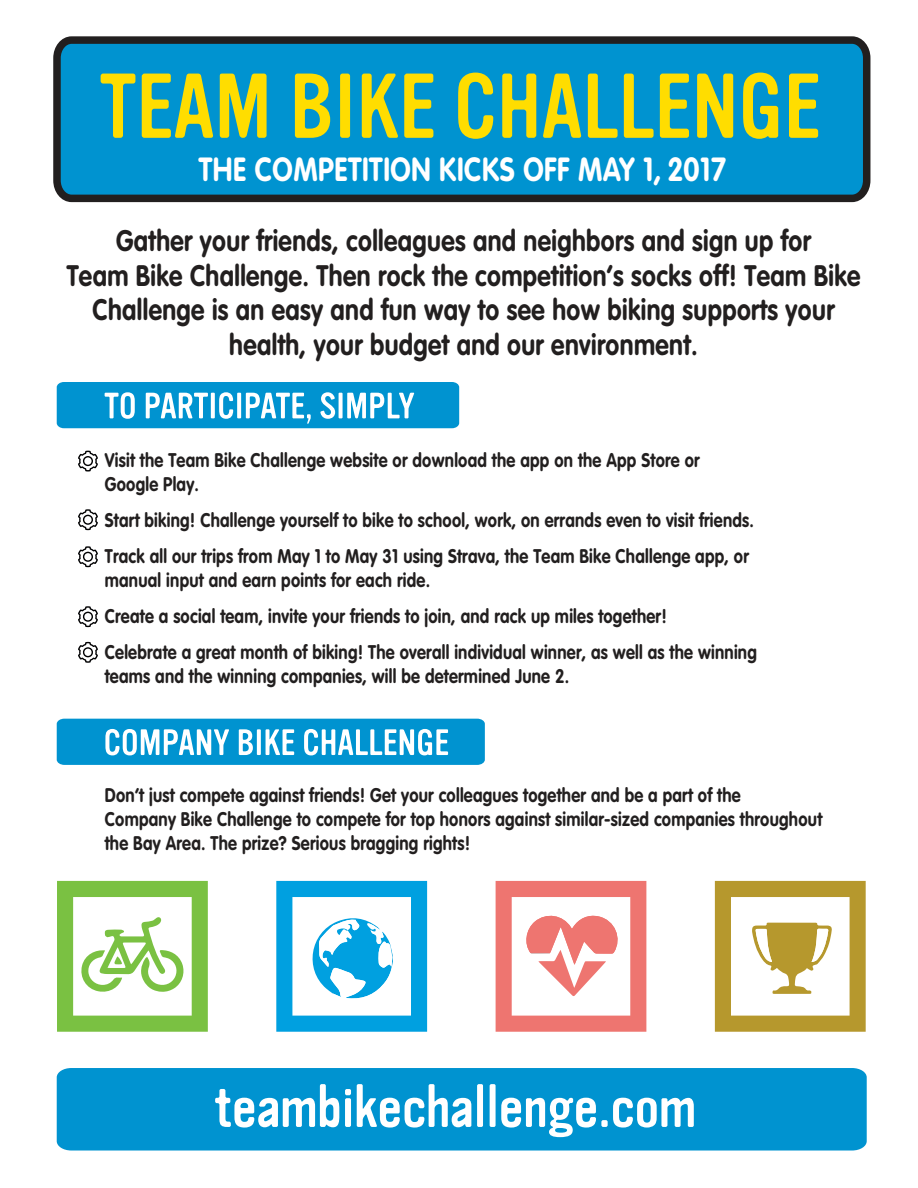
<style>
.page{position:relative;width:918px;height:1188px;background:#fff}
.page>*{position:absolute;margin:0;border:0;box-sizing:border-box;transform-origin:0 0}
.t1{font:700 33px "VAG Rounded";letter-spacing:.02em;color:#fff;scale:.85 1}
.t2{font:700 29.25px/34.5px "VAG Rounded";letter-spacing:.015em;color:#221f1f;text-align:center;scale:.85 1}
.t3{font:700 19.5px/24px "VAG Rounded";letter-spacing:.015em;color:#221f1f;scale:.85 1}
</style>
<div class="page">
<svg style="left:53px;top:36px;width:818px;height:167px;background:#0982b4"></svg>
<svg style="left:101px;top:73px;width:717px;height:66px;background:#72b472"></svg>
<div style="left:57px;top:1068px;width:810px;height:83px;background:#0093d0"></div>
<svg style="left:215px;top:1084px;width:479px;height:53px"></svg>
<svg style="left:715px;top:881px;width:151px;height:151px"></svg>
<svg style="left:57px;top:881px;width:151px;height:151px"></svg>
<svg style="left:276px;top:881px;width:151px;height:151px"></svg>
<svg style="left:496px;top:881px;width:150px;height:151px"></svg>
<svg style="left:57px;top:382px;width:402px;height:46px;background:#2fa7d8"></svg>
<svg style="left:57px;top:719px;width:428px;height:46px"></svg>
<svg style="left:78px;top:451px;width:20px;height:21px"></svg>
<svg style="left:78px;top:509px;width:20px;height:21px"></svg>
<svg style="left:78px;top:546px;width:20px;height:21px"></svg>
<svg style="left:78px;top:606px;width:20px;height:21px"></svg>
<svg style="left:78px;top:642px;width:20px;height:21px"></svg>
<h1 class="t1" style="left:199px;top:155px;width:622px">THE COMPETITION KICKS OFF MAY 1, 2017</h1>
<h2 class="t2" style="left:67px;top:226px;width:935px">Gather your friends, colleagues and neighbors and sign up for<br>Team Bike Challenge. Then rock the competition’s socks off! Team Bike Challenge is an easy and fun way to see how biking supports your health, your budget and our environment.</h2>
<p class="t3" style="left:105px;top:450px;width:701px">Visit the Team Bike Challenge website or download the app on the App Store or<br>Google Play.</p>
<p class="t3" style="left:105px;top:504px;width:765px;line-height:36px">Start biking! Challenge yourself to bike to school, work, on errands even to visit friends.<br>Track all our trips from May 1 to May 31 using Strava, the Team Bike Challenge app, or</p>
<p class="t3" style="left:105px;top:564px;width:769px;line-height:36px">manual input and earn points for each ride.<br>Create a social team, invite your friends to join, and rack up miles together!<br>Celebrate a great month of biking! The overall individual winner, as well as the winning</p>
<p class="t3" style="left:105px;top:666px;width:548px">teams and the winning companies, will be determined June 2.</p>
<p class="t3" style="left:105px;top:784px;width:845px">Don’t just compete against friends! Get your colleagues together and be a part of the<br>Company Bike Challenge to compete for top honors against similar-sized companies throughout the Bay Area. The prize? Serious bragging rights!</p>
</div>
